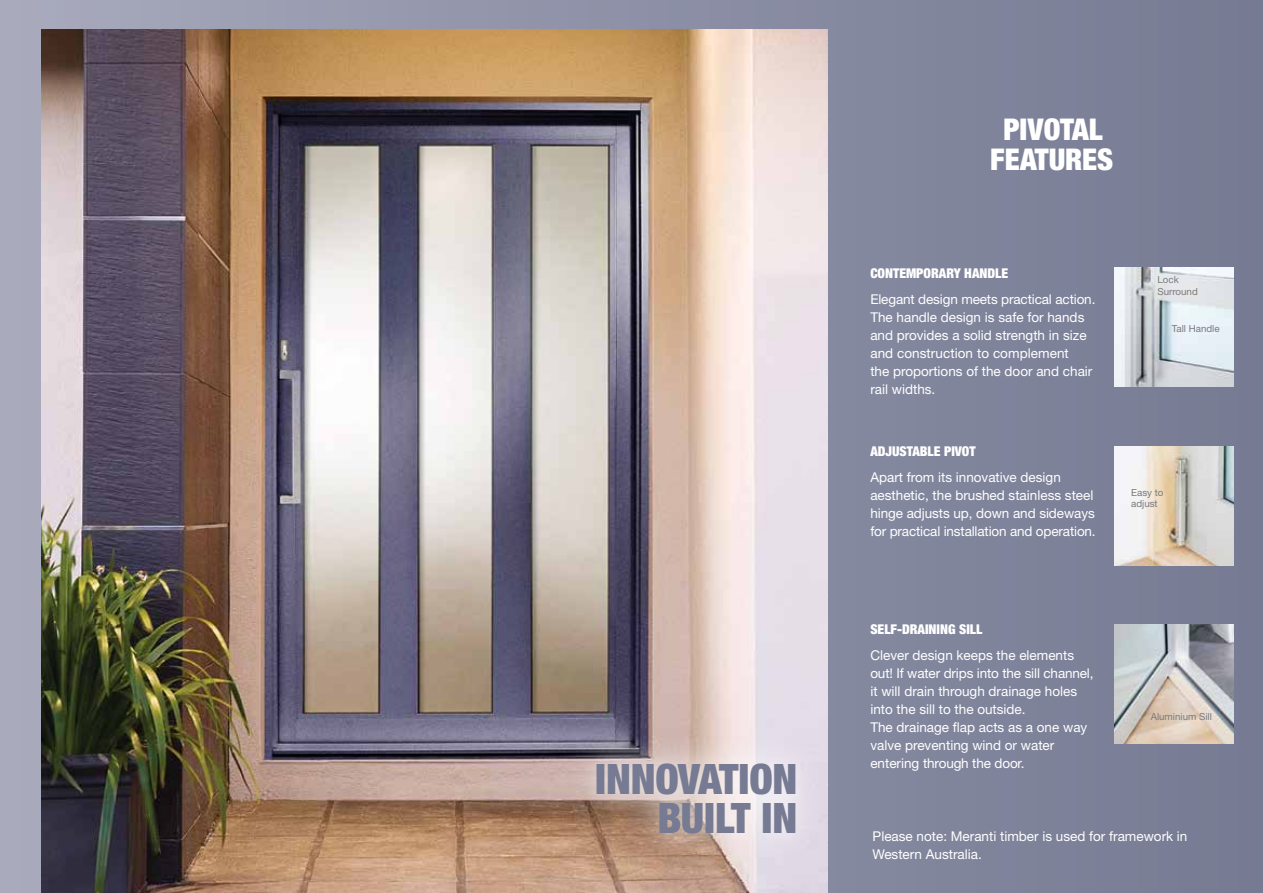
<style>
.page{position:relative;width:1263px;height:893px;background:#fff}
.page>*{position:absolute;margin:0;border:0;box-sizing:border-box;transform-origin:0 0}
.t1{font:900 condensed 42px/39px "Helvetica Neue LT Std";letter-spacing:-.005em;color:#767b93;text-align:right}
.t2{font:900 condensed 30px/30px "Helvetica Neue LT Std";color:#fff;text-align:center}
.t3{font:13.5px/18px "Helvetica Neue LT Std";color:#fff}
.t4{font:900 condensed 13.5px "Helvetica Neue LT Std";color:#fff}
.t5{font:9.75px/11.7px "Helvetica Neue LT Std";color:#797a7d}
</style>
<div class="page">
<div style="left:0;top:0;width:1263px;height:893px;background:linear-gradient(to right,#a8a9bc,#757a92)"></div>
<img style="left:42px;top:30px;width:786px;height:863px">
<img style="left:1114px;top:268px;width:119px;height:119px">
<img style="left:1114px;top:446px;width:119px;height:119px">
<img style="left:1114px;top:624px;width:119px;height:119px">
<svg style="left:566px;top:733px;width:260px;height:132px"></svg>
<h1 class="t1" style="left:595px;top:759px;width:204px">INNOVATION<br>BUILT IN</h1>
<h2 class="t2" style="left:990px;top:114px;width:125px">PIVOTAL<br>FEATURES</h2>
<p class="t4" style="left:870px;top:264px;width:139px">CONTEMPORARY HANDLE</p>
<p class="t3" style="left:870px;top:290px;width:227px">Elegant design meets practical action.<br>The handle design is safe for hands and provides a solid strength in size and construction to complement<br>the proportions of the door and chair rail widths.</p>
<p class="t4" style="left:870px;top:443px;width:107px">ADJUSTABLE PIVOT</p>
<p class="t3" style="left:870px;top:468px;width:227px">Apart from its innovative design aesthetic, the brushed stainless steel hinge adjusts up, down and sideways for practical installation and operation.</p>
<p class="t4" style="left:870px;top:621px;width:113px">SELF-DRAINING SILL</p>
<p class="t3" style="left:870px;top:646px;width:225px">Clever design keeps the elements out! If water drips into the sill channel, it will drain through drainage holes into the sill to the outside.<br>The drainage flap acts as a one way valve preventing wind or water entering through the door.</p>
<p class="t5" style="left:1157px;top:273px;width:42px">Lock<br>Surround</p>
<p class="t5" style="left:1172px;top:323px;width:49px">Tall Handle</p>
<p class="t5" style="left:1131px;top:486px;width:34px">Easy to adjust</p>
<p class="t5" style="left:1151px;top:711px;width:63px">Aluminium Sill</p>
<p class="t3" style="left:873px;top:826px;width:316px">Please note: Meranti timber is used for framework in<br>Western Australia.</p>
</div>
